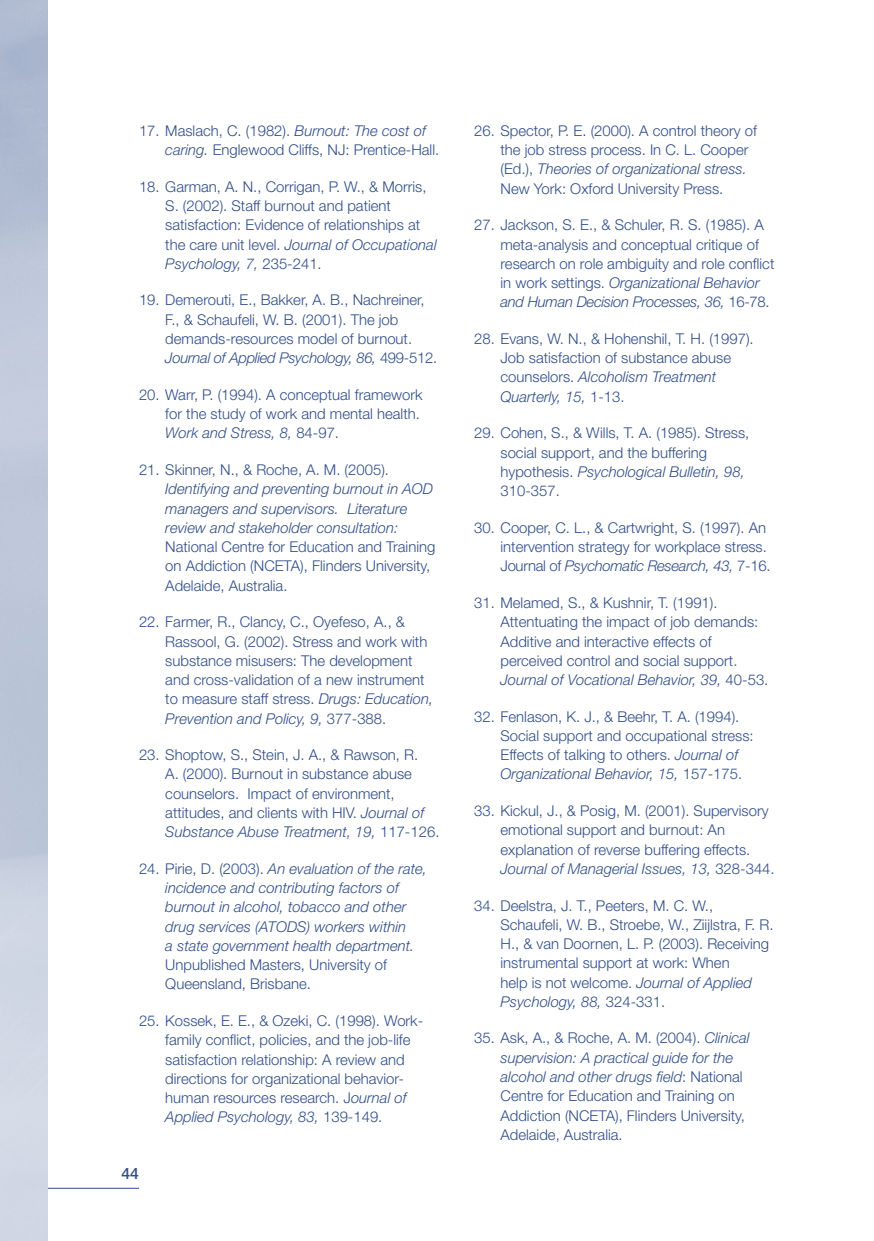
<style>
.page{position:relative;width:874px;height:1241px;background:#fff}
.page>*{position:absolute;margin:0;border:0;box-sizing:border-box;transform-origin:0 0}
.t1{font:500 15.75px "Helvetica Neue";color:#304e88}
.t2{font:300 14.88px/19.2px "Helvetica Neue";color:#304e88}
.t3{font:italic 300 14.88px/19.2px "Helvetica Neue";color:#304e88}
.s1{font-style:italic}
.s2{font-style:normal}
</style>
<div class="page">
<hr style="left:0;top:1187px;width:139px;height:1px;background:#304e88">
<img style="left:0;top:0;width:47px;height:1240px">
<p class="t2" style="left:165px;top:121px;width:275px;text-indent:-26px">17. Maslach, C. (1982). <span class="s1">Burnout: The cost of caring.</span> Englewood Cliffs, NJ: Prentice-Hall.</p>
<p class="t2" style="left:165px;top:176px;width:273px;text-indent:-26px">18. Garman, A. N., Corrigan, P. W., &amp; Morris, S. (2002). Staff burnout and patient satisfaction: Evidence of relationships at the care unit level. <span class="s1">Journal of Occupational Psychology, 7,</span> 235-241.</p>
<p class="t2" style="left:165px;top:290px;width:273px;text-indent:-26px">19. Demerouti, E., Bakker, A. B., Nachreiner, F., &amp; Schaufeli, W. B. (2001). The job demands-resources model of burnout.<br><span class="s1">Journal of Applied Psychology, 86,</span> 499-512.</p>
<p class="t2" style="left:165px;top:384px;width:259px;text-indent:-26px">20. Warr, P. (1994). A conceptual framework for the study of work and mental health.<br><span class="s1">Work and Stress, 8,</span> 84-97.</p>
<p class="t2" style="left:139px;top:459px;width:251px">21. Skinner, N., &amp; Roche, A. M. (2005).</p>
<p class="t3" style="left:165px;top:479px;width:269px">Identifying and preventing burnout in AOD managers and supervisors. Literature review and stakeholder consultation:</p>
<p class="t2" style="left:165px;top:536px;width:271px">National Centre for Education and Training on Addiction (NCETA), Flinders University,<br>Adelaide, Australia.</p>
<p class="t2" style="left:165px;top:612px;width:269px;text-indent:-26px">22. Farmer, R., Clancy, C., Oyefeso, A., &amp; Rassool, G. (2002). Stress and work with substance misusers: The development and cross-validation of a new instrument to measure staff stress. <span class="s1">Drugs: Education, Prevention and Policy, 9,</span> 377-388.</p>
<p class="t2" style="left:165px;top:744px;width:275px;text-indent:-26px">23. Shoptow, S., Stein, J. A., &amp; Rawson, R.<br>A. (2000). Burnout in substance abuse counselors. Impact of environment, attitudes, and clients with HIV. <span class="s1">Journal of Substance Abuse Treatment, 19,</span> 117-126.</p>
<p class="t3" style="left:165px;top:858px;width:263px;text-indent:-26px"><span class="s2">24. Pirie, D. (2003).</span> An evaluation of the rate, incidence and contributing factors of burnout in alcohol, tobacco and other drug services (ATODS) workers within<br>a state government health department.</p>
<p class="t2" style="left:165px;top:954px;width:223px">Unpublished Masters, University of<br>Queensland, Brisbane.</p>
<p class="t2" style="left:165px;top:1010px;width:259px;text-indent:-26px">25. Kossek, E. E., &amp; Ozeki, C. (1998). Work&shy;family conflict, policies, and the job-life satisfaction relationship: A review and directions for organizational behavior&shy;human resources research. J<span class="s1">ournal of Applied Psychology, 83,</span> 139-149.</p>
<p class="t1" style="left:121px;top:1163px;width:19px">44</p>
<p class="t2" style="left:500px;top:121px;width:258px;text-indent:-26px">26. Spector, P. E. (2000). A control theory of the job stress process. In C. L. Cooper (Ed.), <span class="s1">Theories of organizational stress.<br></span>New York: Oxford University Press.</p>
<p class="t2" style="left:500px;top:215px;width:275px;text-indent:-26px">27. Jackson, S. E., &amp; Schuler, R. S. (1985). A meta-analysis and conceptual critique of research on role ambiguity and role conflict in work settings. <span class="s1">Organizational Behavior and Human Decision Processes, 36,</span> 16-78.</p>
<p class="t2" style="left:500px;top:328px;width:254px;text-indent:-26px">28. Evans, W. N., &amp; Hohenshil, T. H. (1997).<br>Job satisfaction of substance abuse counselors. <span class="s1">Alcoholism Treatment Quarterly, 15,</span> 1-13.</p>
<p class="t2" style="left:500px;top:423px;width:250px;text-indent:-26px">29. Cohen, S., &amp; Wills, T. A. (1985). Stress, social support, and the buffering hypothesis. <span class="s1">Psychological Bulletin, 98,<br></span>310-357.</p>
<p class="t2" style="left:500px;top:517px;width:271px;text-indent:-26px">30. Cooper, C. L., &amp; Cartwright, S. (1997). An intervention strategy for workplace stress.<br>Journal of <span class="s1">Psychomatic Research, 43,</span> 7-16.</p>
<p class="t2" style="left:500px;top:592px;width:269px;text-indent:-26px">31. Melamed, S., &amp; Kushnir, T. (1991).<br>Attentuating the impact of job demands:<br>Additive and interactive effects of perceived control and social support.<br><span class="s1">Journal of Vocational Behavior, 39,</span> 40-53.</p>
<p class="t2" style="left:500px;top:706px;width:254px;text-indent:-26px">32. Fenlason, K. J., &amp; Beehr, T. A. (1994).<br>Social support and occupational stress:<br>Effects of talking to others. <span class="s1">Journal of Organizational Behavior, 15,</span> 157-175.</p>
<p class="t2" style="left:500px;top:800px;width:275px;text-indent:-26px">33. Kickul, J., &amp; Posig, M. (2001). Supervisory emotional support and burnout: An explanation of reverse buffering effects.<br><span class="s1">Journal of Managerial Issues, 13,</span> 328-344.</p>
<p class="t2" style="left:500px;top:895px;width:274px;text-indent:-26px">34. Deelstra, J. T., Peeters, M. C. W., Schaufeli, W. B., Stroebe, W., Ziijlstra, F. R.<br>H., &amp; van Doornen, L. P. (2003). Receiving instrumental support at work: When<br>help is not welcome. <span class="s1">Journal of Applied Psychology, 88,</span> 324-331.</p>
<p class="t2" style="left:500px;top:1028px;width:250px;text-indent:-26px">35. Ask, A., &amp; Roche, A. M. (2004). <span class="s1">Clinical supervision: A practical guide for the alcohol and other drugs field</span>: National Centre for Education and Training on Addiction (NCETA), Flinders University, Adelaide, Australia.</p>
</div>
